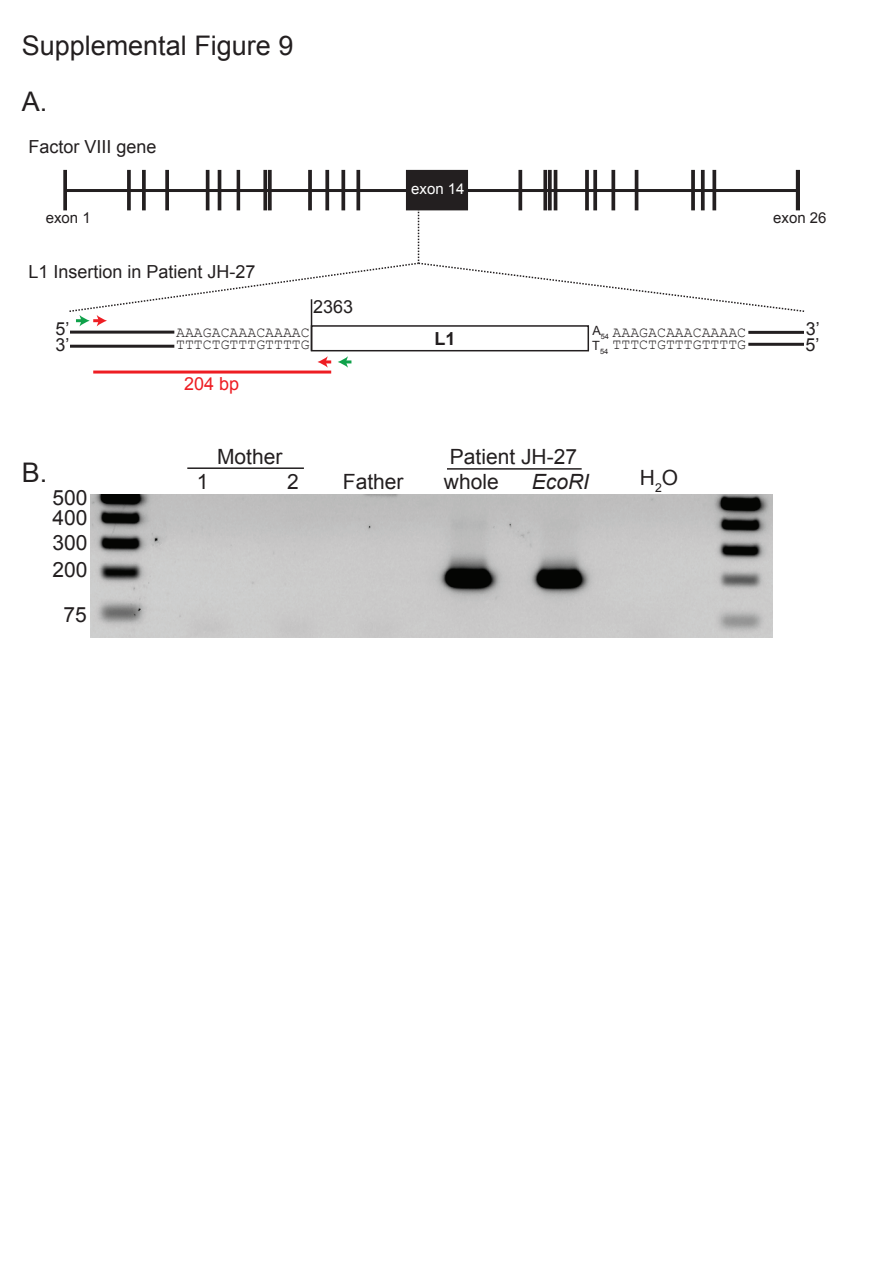
<style>
.page{position:relative;width:893px;height:1263px;background:#fff}
.page>*{position:absolute;margin:0;border:0;box-sizing:border-box;transform-origin:0 0}
.t1{font:27px/56.2px "Arial";color:#231f20}
.t2{font:21px/24.8px "Arial";color:#231f20}
.t3{font:italic 21px "Arial";color:#231f20}
.t4{font:18px/16px "Arial";color:#231f20}
.t5{font:18px "Arial";color:#ee1d23}
.t6{font:700 18px "Arial";color:#231f20}
.t7{font:15px "Arial";color:#231f20}
.t8{font:15px "Arial";color:#fff}
.t9{font:14.85px/12px "Courier New";color:#231f20}
.t10{font:7.35px "Arial";color:#231f20}
.s1{font-family:"Arial";font-size:12.75px}
</style>
<div class="page">
<hr style="left:187px;top:467px;width:117px;height:2px;background:#231f20">
<hr style="left:447px;top:468px;width:135px;height:2px;background:#231f20">
<img style="left:91px;top:495px;width:682px;height:142px">
<div style="left:311px;top:325px;width:278px;height:26px;border:2px solid #231f20"></div>
<hr style="left:748px;top:331px;width:56px;height:3px;background:#231f20">
<hr style="left:748px;top:343px;width:56px;height:3px;background:#231f20">
<hr style="left:70px;top:331px;width:104px;height:3px;background:#231f20">
<hr style="left:70px;top:345px;width:104px;height:3px;background:#231f20">
<svg style="left:317px;top:356px;width:14px;height:12px"></svg>
<svg style="left:338px;top:356px;width:13px;height:12px"></svg>
<div style="left:406px;top:170px;width:62px;height:40px;background:#231f20"></div>
<svg style="left:63px;top:170px;width:4px;height:40px"></svg>
<hr style="left:206px;top:170px;width:3px;height:40px;background:#231f20">
<hr style="left:218px;top:170px;width:3px;height:40px;background:#231f20">
<hr style="left:237px;top:170px;width:3px;height:40px;background:#231f20">
<hr style="left:554px;top:170px;width:3px;height:40px;background:#231f20">
<hr style="left:796px;top:170px;width:4px;height:40px;background:#231f20">
<hr style="left:635px;top:170px;width:3px;height:40px;background:#231f20">
<hr style="left:311px;top:299px;width:1px;height:52px;background:#231f20">
<svg style="left:68px;top:171px;width:737px;height:155px"></svg>
<hr style="left:93px;top:370px;width:238px;height:3px;background:#ee1d23">
<h1 class="t1" style="left:22px;top:17px;width:273px">Supplemental Figure 9<br>A.</h1>
<p class="t4" style="left:28px;top:139px;width:130px">Factor VIII gene</p>
<p class="t8" style="left:411px;top:178px;width:55px">exon 14</p>
<p class="t7" style="left:46px;top:208px;width:47px">exon 1</p>
<p class="t7" style="left:773px;top:208px;width:55px">exon 26</p>
<p class="t4" style="left:28px;top:264px;width:229px">L1 Insertion in Patient JH-27</p>
<p class="t4" style="left:313px;top:299px;width:42px">2363</p>
<p class="t4" style="left:55px;top:320px;width:16px">5’<br>3’</p>
<p class="t4" style="left:805px;top:321px;width:16px;line-height:15.6px">3’<br>5’</p>
<p class="t9" style="left:592px;top:325px;width:155px"><span class="s1">A</span><sub>54</sub> AAAGACAAACAAAAC</p>
<p class="t10" style="left:592px;top:347px;width:18px"><sup>T</sup>54</p>
<p class="t9" style="left:176px;top:326px;width:135px">AAAGACAAACAAAAC<br>TTTCTGTTTGTTTTG</p>
<p class="t6" style="left:434px;top:327px;width:23px">L1</p>
<p class="t9" style="left:613px;top:337px;width:135px">TTTCTGTTTGTTTTG</p>
<h1 class="t1" style="left:22px;top:445px;width:27px">B.</h1>
<h2 class="t2" style="left:53px;top:486px;width:37px">500</h2>
<h2 class="t2" style="left:53px;top:505px;width:37px">400</h2>
<h2 class="t2" style="left:53px;top:531px;width:37px">300</h2>
<h2 class="t2" style="left:53px;top:558px;width:37px">200</h2>
<h2 class="t2" style="left:63px;top:603px;width:25px">75</h2>
<p class="t5" style="left:184px;top:372px;width:57px">204 bp</p>
<h2 class="t2" style="left:217px;top:444px;width:67px">Mother</h2>
<h2 class="t2" style="left:197px;top:469px;width:13px">1</h2>
<h2 class="t2" style="left:287px;top:469px;width:13px">2</h2>
<h2 class="t2" style="left:343px;top:469px;width:62px">Father</h2>
<h2 class="t2" style="left:444px;top:445px;width:135px">Patient JH-27 whole</h2>
<h2 class="t3" style="left:532px;top:468px;width:59px">EcoRI</h2>
<h2 class="t2" style="left:640px;top:465px;width:40px">H<sub>2</sub>O</h2>
</div>
